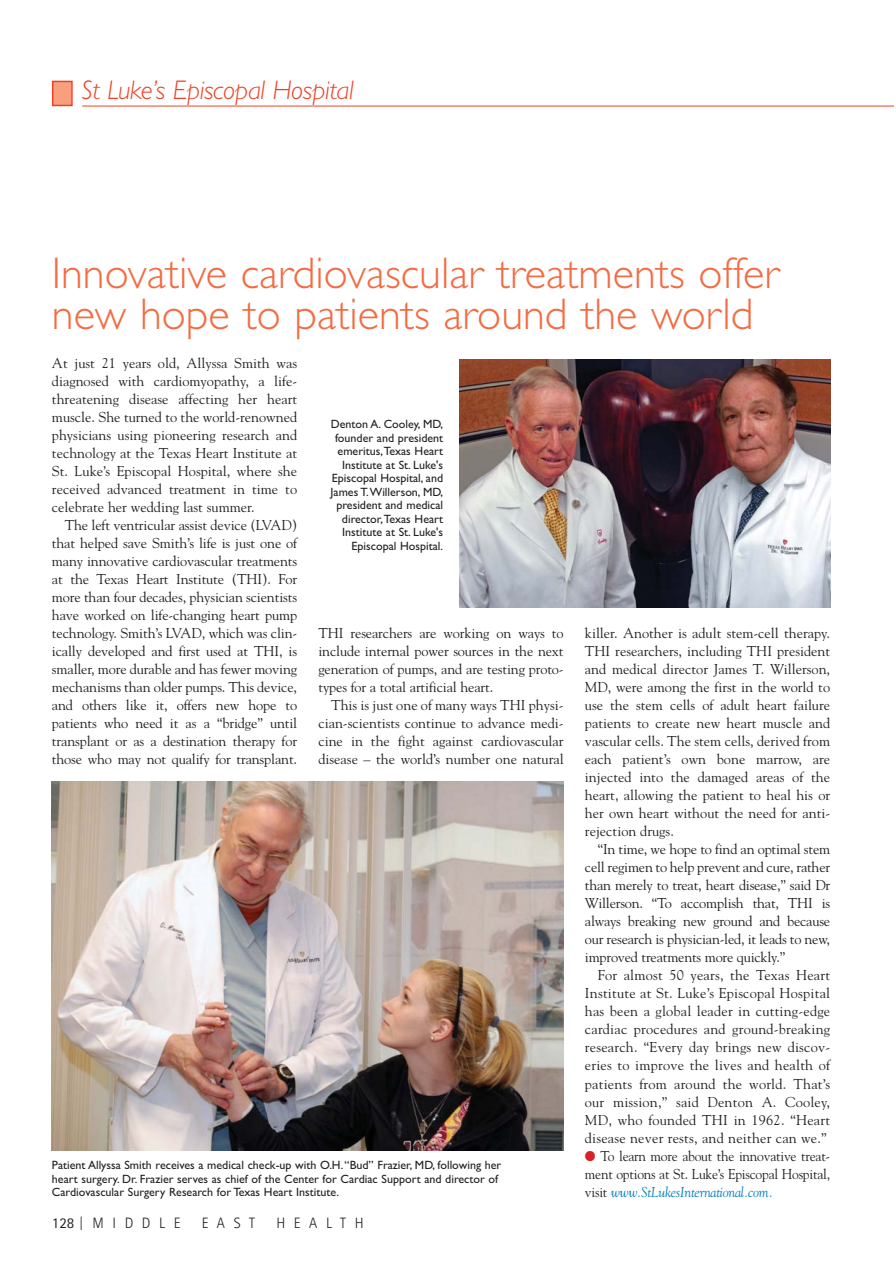
<style>
.page{position:relative;width:896px;height:1264px;background:#fff}
.page>*{position:absolute;margin:0;border:0;box-sizing:border-box;transform-origin:0 0}
.t1{font:300 44.4px/40.7px "Gill Sans";color:#f36c43}
.t2{font:italic 300 27px "Gill Sans";letter-spacing:-.015em;color:#ef4024}
.t3{font:300 15px "Rotis Sans Serif";letter-spacing:.575em;color:#231f20}
.t4{font:14.25px/18px "Goudy";letter-spacing:-.005em;color:#231f20;text-align:justify}
.t5{font:14.25px/18px "Goudy";letter-spacing:-.005em;color:#231f20;text-align:justify;scale:.95 1}
.t6{font:12px/13.5px "Gill Sans";color:#231f20;text-align:right}
.s1{font-weight:400}
.s2{color:#d92128}
.s3{font-style:italic;color:#007dbf}
</style>
<div class="page">
<hr style="left:82px;top:106px;width:812px;height:1px;background:#ef4024">
<div style="left:53px;top:82px;width:18px;height:23px;background:#f8a07d"></div>
<div style="left:52px;top:81px;width:21px;height:25px;border:2px solid #ef4024"></div>
<img style="left:459px;top:360px;width:371px;height:247px">
<img style="left:52px;top:781px;width:512px;height:369px">
<h2 class="t2" style="left:81px;top:81px;width:274px">St Luke’s Episcopal Hospital</h2>
<h1 class="t1" style="left:52px;top:258px;width:729px">Innovative cardiovascular treatments offer new hope to patients around the world</h1>
<p class="t4" style="left:52px;top:355px;width:247px">At just 21 years old, Allyssa Smith was diagnosed with cardiomyopathy, a life&shy;threatening disease affecting her heart muscle. She turned to the world-renowned physicians using pioneering research and technology at the Texas Heart Institute at St. Luke’s Episcopal Hospital, where she received advanced treatment in time to celebrate her wedding last summer.</p>
<p class="t4" style="left:52px;top:517px;width:247px;text-indent:13px">The left ventricular assist device (LVAD) that helped save Smith’s life is just one of many innovative cardiovascular treatments at the Texas Heart Institute (THI). For more than four decades, physician scientists have worked on life-changing heart pump technology. Smith’s LVAD, which was clin&shy;ically developed and first used at THI, is smaller, more durable and has fewer moving mechanisms than older pumps. This device, and others like it, offers new hope to patients who need it as a “bridge” until transplant or as a destination therapy for those who may not qualify for transplant.</p>
<p class="t6" style="left:331px;top:418px;width:114px">Denton A. Cooley, MD, founder and president emeritus, Texas Heart<br>Institute at St. Luke's<br>Episcopal Hospital, and<br>James T. Willerson, MD, president and medical director, Texas Heart<br>Institute at St. Luke's<br>Episcopal Hospital.</p>
<p class="t4" style="left:318px;top:625px;width:247px">THI researchers are working on ways to include internal power sources in the next generation of pumps, and are testing proto&shy;types for a total artificial heart.</p>
<p class="t4" style="left:318px;top:697px;width:247px;text-indent:13px">This is just one of many ways THI physi&shy;cian-scientists continue to advance medi&shy;cine in the fight against cardiovascular disease – the world’s number one natural</p>
<p class="t6" style="left:52px;top:1159px;width:451px;text-align:left">Patient Allyssa Smith receives a medical check-up with O.H. “Bud” Frazier, MD, following her heart surgery. Dr. Frazier serves as chief of the Center for Cardiac Support and director of<br>Cardiovascular Surgery Research for Texas Heart Institute.</p>
<p class="t3" style="left:52px;top:1217px;width:130px"><span class="s1">128</span>|MIDDLE</p>
<p class="t3" style="left:202px;top:1217px;width:55px">EAST</p>
<p class="t3" style="left:276px;top:1217px;width:89px">HEALTH</p>
<p class="t4" style="left:585px;top:625px;width:247px">killer. Another is adult stem-cell therapy.<br>THI researchers, including THI president and medical director James T. Willerson, MD, were among the first in the world to use the stem cells of adult heart failure patients to create new heart muscle and vascular cells. The stem cells, derived from each patient’s own bone marrow, are injected into the damaged areas of the heart, allowing the patient to heal his or her own heart without the need for anti&shy;rejection drugs.</p>
<p class="t4" style="left:585px;top:841px;width:247px;text-indent:13px">“In time, we hope to find an optimal stem cell regimen to help prevent and cure, rather than merely to treat, heart disease,” said Dr Willerson. “To accomplish that, THI is always breaking new ground and because our research is physician-led, it leads to new, improved treatments more quickly.”</p>
<p class="t4" style="left:585px;top:967px;width:247px;text-indent:13px">For almost 50 years, the Texas Heart Institute at St. Luke’s Episcopal Hospital has been a global leader in cutting-edge cardiac procedures and ground-breaking research. “Every day brings new discov&shy;eries to improve the lives and health of patients from around the world. That’s our mission,” said Denton A. Cooley, MD, who founded THI in 1962. “Heart disease never rests, and neither can we.”</p>
<p class="t5" style="left:585px;top:1147px;width:260px"><span class="s2">●</span> To learn more about the innovative treat&shy;ment options at St. Luke’s Episcopal Hospital, visit <span class="s3">www.StLukesInternational.com.</span></p>
</div>
